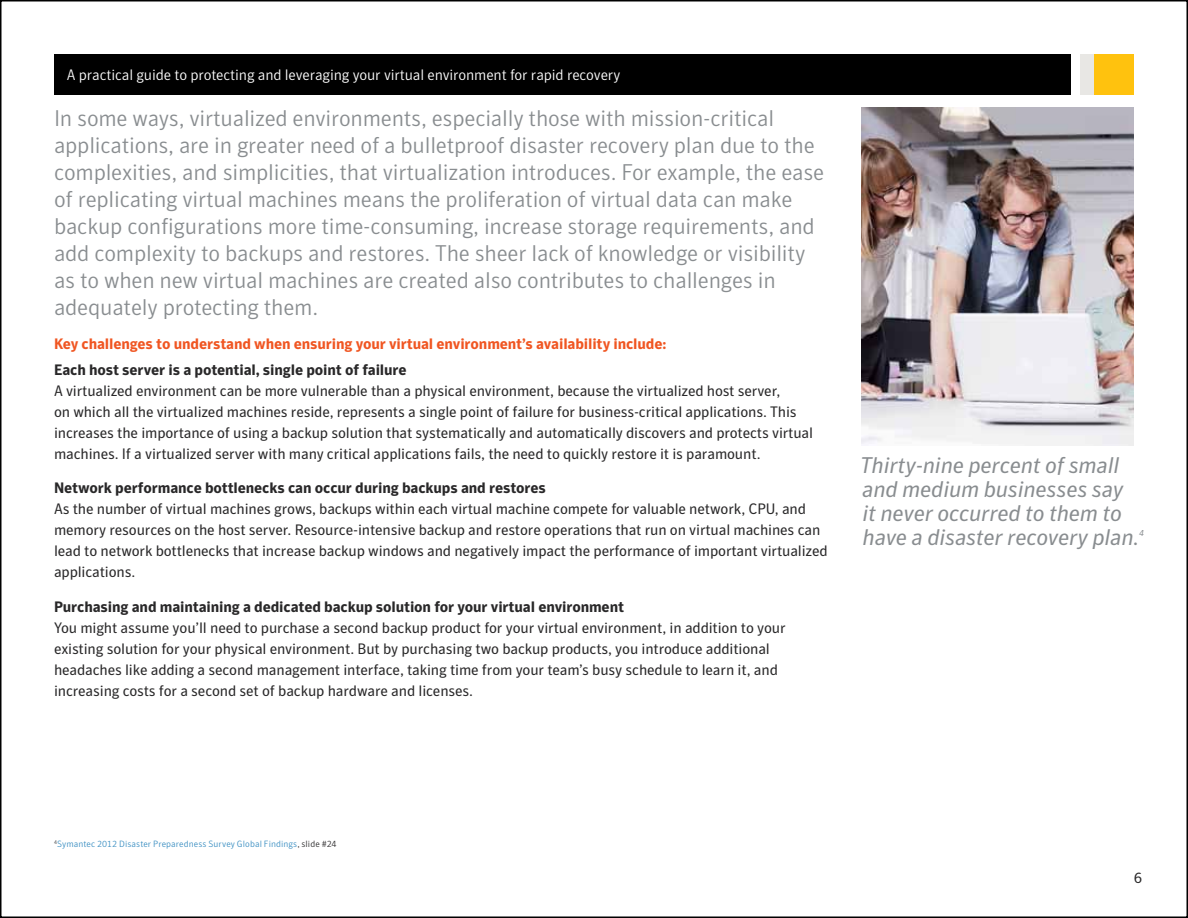
<style>
.page{position:relative;width:1188px;height:918px;background:#fff}
.page>*{position:absolute;margin:0;border:0;box-sizing:border-box;transform-origin:0 0}
.t1{font:300 22.5px/27px "Symantec Sans";letter-spacing:-.01em;color:#898d90}
.t2{font:italic 22.5px/24px "Symantec Sans";letter-spacing:-.01em;color:#898d90}
.t3{font:15px/21px "Symantec Sans";letter-spacing:-.01em;color:#292829}
.t4{font:700 15px "Symantec Sans";letter-spacing:-.01em;color:#292829}
.t5{font:700 15px "Symantec Sans";letter-spacing:-.01em;color:#f05622}
.t6{font:300 15px "Symantec Sans";letter-spacing:-.01em;color:#fff}
.t7{font:300 9px "Symantec Sans";letter-spacing:.01em;color:#388dc1}
.t8{font:italic 8.7px "Symantec Sans";color:#898d90}
.s1{color:#292829}
</style>
<div class="page">
<div style="left:1094px;top:54px;width:40px;height:40px;background:#ffc20e"></div>
<div style="left:54px;top:54px;width:1016px;height:40px;background:#000"></div>
<div style="left:1080px;top:54px;width:14px;height:40px;background:#e8e7e4"></div>
<img style="left:862px;top:107px;width:272px;height:338px">
<p class="t6" style="left:67px;top:67px;width:555px">A practical guide to protecting and leveraging your virtual environment for rapid recovery</p>
<p class="t1" style="left:54px;top:105px;width:772px">In some ways, virtualized environments, especially those with mission-critical applications, are in greater need of a bulletproof disaster recovery plan due to the complexities, and simplicities, that virtualization introduces. For example, the ease of replicating virtual machines means the proliferation of virtual data can make backup configurations more time-consuming, increase storage requirements, and add complexity to backups and restores. The sheer lack of knowledge or visibility as to when new virtual machines are created also contributes to challenges in adequately protecting them.</p>
<p class="t5" style="left:54px;top:336px;width:614px">Key challenges to understand when ensuring your virtual environment’s availability include:</p>
<p class="t4" style="left:54px;top:361px;width:354px">Each host server is a potential, single point of failure</p>
<p class="t3" style="left:54px;top:380px;width:761px">A virtualized environment can be more vulnerable than a physical environment, because the virtualized host server,<br>on which all the virtualized machines reside, represents a single point of failure for business-critical applications. This increases the importance of using a backup solution that systematically and automatically discovers and protects virtual machines. If a virtualized server with many critical applications fails, the need to quickly restore it is paramount.</p>
<p class="t4" style="left:54px;top:480px;width:493px">N etwork performance bottlenecks can occur during backups and restores</p>
<p class="t3" style="left:54px;top:499px;width:775px">As the number of virtual machines grows, backups within each virtual machine compete for valuable network, CPU, and memory resources on the host server. Resource-intensive backup and restore operations that run on virtual machines can lead to network bottlenecks that increase backup windows and negatively impact the performance of important virtualized applications.</p>
<p class="t4" style="left:54px;top:598px;width:572px">Purchasing and maintaining a dedicated backup solution for your virtual environment</p>
<p class="t3" style="left:54px;top:617px;width:733px">You might assume you’ll need to purchase a second backup product for your virtual environment, in addition to your existing solution for your physical environment. But by purchasing two backup products, you introduce additional headaches like adding a second management interface, taking time from your team’s busy schedule to learn it, and increasing costs for a second set of backup hardware and licenses.</p>
<h1 class="t2" style="left:860px;top:454px;width:281px">Thirty-nine percent of small and medium businesses say it never occurred to them to have a disaster recovery plan.</h1>
<p class="t8" style="left:1139px;top:528px;width:6px">4</p>
<p class="t7" style="left:54px;top:839px;width:284px"><sup>4</sup>Symantec 2012 Disaster Preparedness Survey Global Findings<span class="s1">, slide #24</span></p>
<p class="t3" style="left:1134px;top:867px;width:10px">6</p>
</div>
